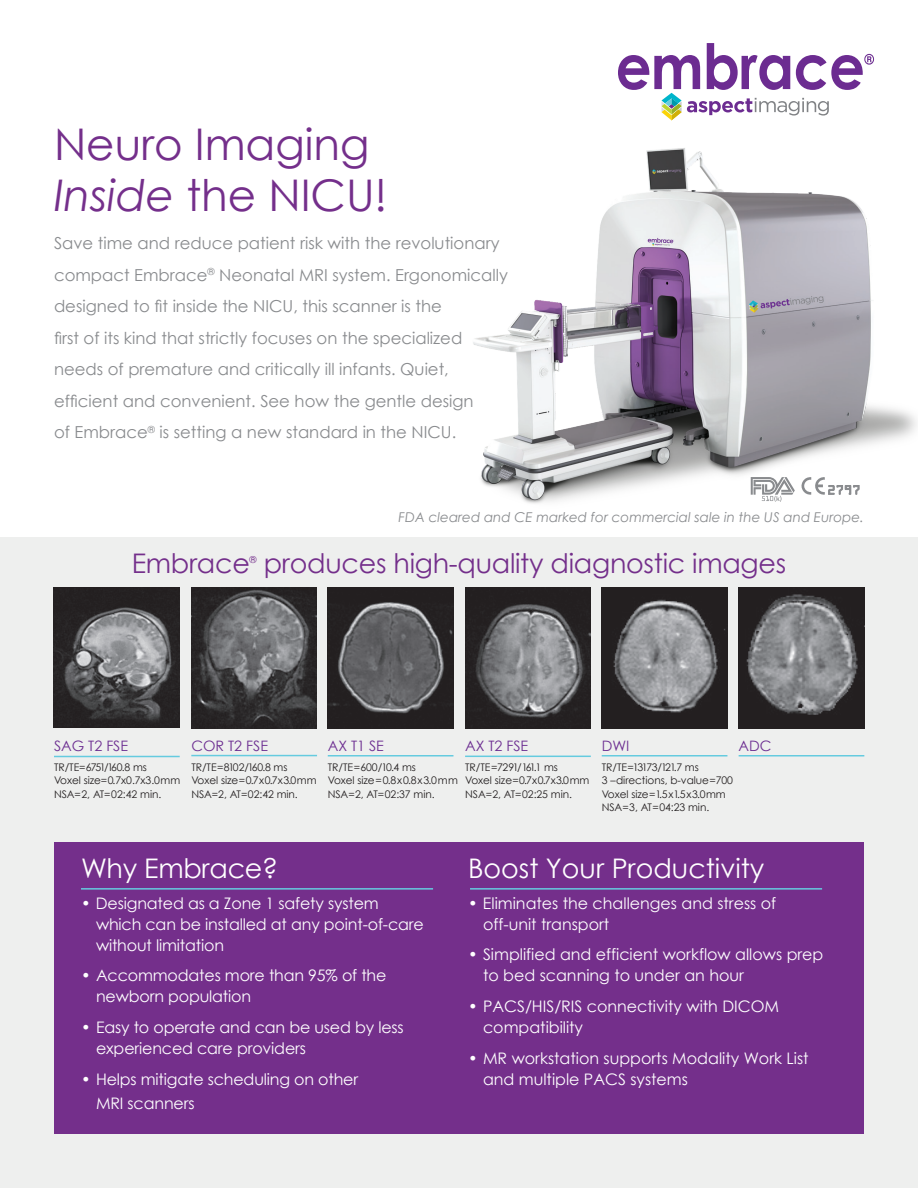
<style>
.page{position:relative;width:918px;height:1188px;background:#fff}
.page>*{position:absolute;margin:0;border:0;box-sizing:border-box;transform-origin:0 0}
.t1{font:43.65px/51px "Century Gothic";color:#742f8b}
.t2{font:27px "Century Gothic";letter-spacing:-.01em;color:#742f8b}
.t3{font:27px "Century Gothic";color:#fff}
.t4{font:16.5px/31.5px "Century Gothic";color:#898b8e}
.t5{font:15.9px/21px "Century Gothic";color:#fff}
.t6{font:14.4px "Century Gothic";color:#6c2e91}
.t7{font:italic 13.5px "Century Gothic";color:#898b8e}
.t8{font:10.5px/13.5px "Century Gothic";letter-spacing:-.005em;color:#231f20}
.t9{font:9.45px "Century Gothic";color:#742f8b}
.s1{font-style:italic}
</style>
<div class="page">
<div style="left:0;top:538px;width:918px;height:650px;background:#eeefee"></div>
<div style="left:54px;top:843px;width:810px;height:291px;background:#742f8b"></div>
<svg style="left:618px;top:43px;width:256px;height:77px"></svg>
<img style="left:473px;top:148px;width:444px;height:356px">
<svg style="left:751px;top:477px;width:44px;height:25px"></svg>
<svg style="left:801px;top:477px;width:58px;height:18px"></svg>
<img style="left:602px;top:588px;width:125px;height:140px">
<img style="left:739px;top:588px;width:125px;height:140px">
<hr style="left:81px;top:888px;width:352px;height:2px;background:#65cbdf">
<hr style="left:470px;top:888px;width:352px;height:2px;background:#65cbdf">
<img style="left:328px;top:588px;width:125px;height:140px">
<hr style="left:328px;top:755px;width:125px;height:2px;background:#65cbdf">
<hr style="left:602px;top:755px;width:125px;height:2px;background:#65cbdf">
<hr style="left:739px;top:755px;width:125px;height:2px;background:#65cbdf">
<img style="left:191px;top:588px;width:126px;height:140px">
<hr style="left:191px;top:755px;width:126px;height:1px;background:#65cbdf">
<img style="left:465px;top:588px;width:126px;height:140px">
<hr style="left:465px;top:756px;width:126px;height:1px;background:#65cbdf">
<img style="left:54px;top:588px;width:126px;height:140px">
<hr style="left:54px;top:756px;width:126px;height:1px;background:#65cbdf">
<h1 class="t1" style="left:54px;top:118px;width:335px">Neuro Imaging<br><span class="s1">Inside</span> the NICU!</h1>
<p class="t4" style="left:54px;top:228px;width:455px">Save time and reduce patient risk with the revolutionary compact Embrace<sup>®</sup> Neonatal MRI system. Ergonomically designed to fit inside the NICU, this scanner is the<br>first of its kind that strictly focuses on the specialized needs of premature and critically ill infants. Quiet, efficient and convenient. See how the gentle design<br>of Embrace<sup>®</sup> is setting a new standard in the NICU.</p>
<p class="t7" style="left:399px;top:509px;width:467px">FDA cleared and CE marked for commercial sale in the US and Europe.</p>
<h2 class="t2" style="left:132px;top:547px;width:120px">Embrace</h2>
<p class="t9" style="left:250px;top:554px;width:9px">®</p>
<h2 class="t2" style="left:264px;top:547px;width:524px">produces high-quality diagnostic images</h2>
<p class="t6" style="left:54px;top:737px;width:76px">SAG T2 FSE</p>
<p class="t8" style="left:54px;top:760px;width:128px">TR/TE=6751/160.8 ms<br>Voxel size=0.7x0.7x3.0mm<br>NSA=2, AT=02:42 min.</p>
<p class="t6" style="left:191px;top:737px;width:78px">COR T2 FSE</p>
<p class="t8" style="left:191px;top:760px;width:127px">TR/TE=8102/160.8 ms<br>Voxel size=0.7x0.7x3.0mm<br>NSA=2, AT=02:42 min.</p>
<p class="t6" style="left:328px;top:737px;width:58px">AX T1 SE</p>
<p class="t8" style="left:328px;top:760px;width:132px">TR/TE=600/10.4 ms<br>Voxel size=0.8x0.8x3.0mm<br>NSA=2, AT=02:37 min.</p>
<p class="t6" style="left:465px;top:737px;width:65px">AX T2 FSE</p>
<p class="t8" style="left:465px;top:760px;width:126px">TR/TE=7291/161.1 ms<br>Voxel size=0.7x0.7x3.0mm<br>NSA=2, AT=02:25 min.</p>
<p class="t6" style="left:739px;top:737px;width:34px">ADC</p>
<p class="t6" style="left:602px;top:737px;width:29px">DWI</p>
<p class="t8" style="left:602px;top:760px;width:133px">TR/TE=13173/121.7 ms<br>3 –directions, b-value=700<br>Voxel size=1.5x1.5x3.0mm<br>NSA=3, AT=04:23 min.</p>
<h2 class="t3" style="left:81px;top:852px;width:199px">Why Embrace?</h2>
<p class="t5" style="left:96px;top:892px;width:329px;text-indent:-15px">• Designated as a Zone 1 safety system which can be installed at any point-of-care without limitation</p>
<p class="t5" style="left:96px;top:965px;width:292px;text-indent:-15px">• Accommodates more than 95% of the newborn population</p>
<p class="t5" style="left:96px;top:1017px;width:309px;text-indent:-15px">• Easy to operate and can be used by less experienced care providers</p>
<p class="t5" style="left:96px;top:1067px;width:264px;line-height:24px;text-indent:-15px">• Helps mitigate scheduling on other<br>MRI scanners</p>
<h2 class="t3" style="left:468px;top:852px;width:298px">Boost Your Productivity</h2>
<p class="t5" style="left:483px;top:892px;width:295px;text-indent:-15px">• Eliminates the challenges and stress of off-unit transport</p>
<p class="t5" style="left:483px;top:944px;width:342px;text-indent:-15px">• Simplified and efficient workflow allows prep to bed scanning to under an hour</p>
<p class="t5" style="left:483px;top:996px;width:298px;text-indent:-15px">• PACS/HIS/RIS connectivity with DICOM compatibility</p>
<p class="t5" style="left:483px;top:1047px;width:327px;text-indent:-15px">• MR workstation supports Modality Work List and multiple PACS systems</p>
</div>
